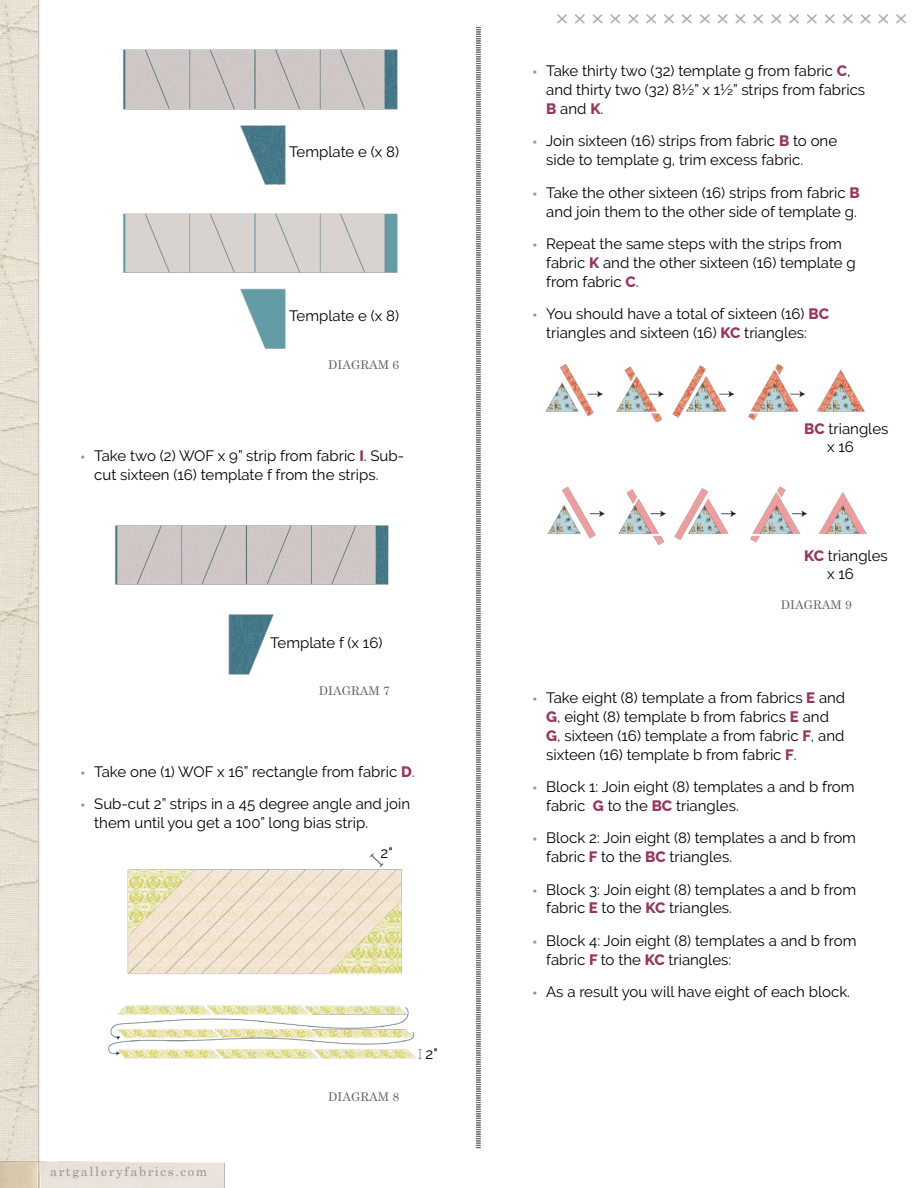
<style>
.page{position:relative;width:918px;height:1188px;background:#fff}
.page>*{position:absolute;margin:0;border:0;box-sizing:border-box;transform-origin:0 0}
.t1{font:15px/18.9px "Raleway";color:#000}
.t2{font:12.75px "Century Schoolbook";letter-spacing:.125em;color:#939494}
.t3{font:12px "Century Schoolbook";color:#636466}
.s1{font-family:"Myriad Pro";color:#939598}
.s2{font-weight:800;color:#9a355e}
</style>
<div class="page">
<img style="left:0;top:0;width:40px;height:1154px">
<img style="left:0;top:1154px;width:225px;height:34px">
<svg style="left:557px;top:14px;width:349px;height:10px"></svg>
<svg style="left:476px;top:27px;width:5px;height:1121px"></svg>
<img style="left:123px;top:49px;width:275px;height:61px">
<img style="left:240px;top:125px;width:46px;height:60px">
<img style="left:123px;top:213px;width:275px;height:60px">
<img style="left:240px;top:288px;width:46px;height:61px">
<img style="left:115px;top:525px;width:274px;height:60px">
<img style="left:228px;top:614px;width:46px;height:61px">
<img style="left:127px;top:853px;width:275px;height:121px">
<img style="left:108px;top:1005px;width:314px;height:54px">
<img style="left:545px;top:363px;width:320px;height:59px">
<img style="left:548px;top:486px;width:319px;height:59px">
<p class="t1" style="left:289px;top:142px;width:111px">Template e (x 8)</p>
<p class="t1" style="left:289px;top:307px;width:111px">Template e (x 8)</p>
<p class="t3" style="left:328px;top:355px;width:72px">DIAGRAM 6</p>
<p class="t1" style="left:94px;top:447px;width:311px;text-indent:-14px"><span class="s1">•</span> Take two (2) WOF x 9” strip from fabric <span class="s2">I</span>. Sub&shy;cut sixteen (16) template f from the strips.</p>
<p class="t1" style="left:270px;top:633px;width:114px">Template f (x 16)</p>
<p class="t3" style="left:319px;top:680px;width:72px">DIAGRAM 7</p>
<p class="t1" style="left:81px;top:762px;width:335px"><span class="s1">•</span> Take one (1) WOF x 16” rectangle from fabric <span class="s2">D</span>.</p>
<p class="t1" style="left:94px;top:795px;width:317px;text-indent:-14px"><span class="s1">•</span> Sub-cut 2” strips in a 45 degree angle and join them until you get a 100” long bias strip.</p>
<p class="t1" style="left:381px;top:843px;width:14px">2"</p>
<p class="t2" style="left:50px;top:1161px;width:159px">artgalleryfabrics.com</p>
<p class="t3" style="left:328px;top:1086px;width:72px">DIAGRAM 8</p>
<p class="t1" style="left:426px;top:1044px;width:14px">2"</p>
<p class="t1" style="left:546px;top:61px;width:321px;text-indent:-14px"><span class="s1">•</span> Take thirty two (32) template g from fabric <span class="s2">C</span>, and thirty two (32) 8½” x 1½” strips from fabrics<br><span class="s2">B</span> and <span class="s2">K</span>.</p>
<p class="t1" style="left:546px;top:132px;width:292px;text-indent:-14px"><span class="s1">•</span> Join sixteen (16) strips from fabric <span class="s2">B</span> to one side to template g, trim excess fabric.</p>
<p class="t1" style="left:533px;top:183px;width:329px;text-align:right"><span class="s1">•</span> Take the other sixteen (16) strips from fabric <span class="s2">B </span>and join them to the other side of template g.</p>
<p class="t1" style="left:546px;top:234px;width:311px;text-indent:-14px"><span class="s1">•</span> Repeat the same steps with the strips from fabric <span class="s2">K</span> and the other sixteen (16) template g from fabric <span class="s2">C</span>.</p>
<p class="t1" style="left:533px;top:304px;width:298px;text-align:center"><span class="s1">•</span> You should have a total of sixteen (16) <span class="s2">BC </span>triangles and sixteen (16) <span class="s2">KC</span> triangles:</p>
<p class="t1" style="left:827px;top:419px;width:63px;line-height:18.3px;text-indent:-23px"><span class="s2">BC</span> triangles x 16</p>
<p class="t1" style="left:827px;top:546px;width:62px;line-height:18.3px;text-indent:-23px"><span class="s2">KC</span> triangles x 16</p>
<p class="t3" style="left:781px;top:594px;width:72px">DIAGRAM 9</p>
<p class="t1" style="left:546px;top:688px;width:301px;text-indent:-14px"><span class="s1">•</span> Take eight (8) template a from fabrics <span class="s2">E</span> and <span class="s2">G</span>, eight (8) template b from fabrics <span class="s2">E</span> and <span class="s2">G</span>, sixteen (16) template a from fabric <span class="s2">F</span>, and sixteen (16) template b from fabric <span class="s2">F</span>.</p>
<p class="t1" style="left:546px;top:777px;width:310px;text-indent:-14px"><span class="s1">•</span> Block 1: Join eight (8) templates a and b from fabric <span class="s2">G</span> to the <span class="s2">BC</span> triangles.</p>
<p class="t1" style="left:546px;top:829px;width:311px;text-indent:-14px"><span class="s1">•</span> Block 2: Join eight (8) templates a and b from fabric <span class="s2">F</span> to the <span class="s2">BC</span> triangles.</p>
<p class="t1" style="left:546px;top:880px;width:312px;text-indent:-14px"><span class="s1">•</span> Block 3: Join eight (8) templates a and b from fabric <span class="s2">E</span> to the <span class="s2">KC</span> triangles.</p>
<p class="t1" style="left:546px;top:931px;width:312px;text-indent:-14px"><span class="s1">•</span> Block 4: Join eight (8) templates a and b from fabric <span class="s2">F</span> to the <span class="s2">KC</span> triangles:</p>
<p class="t1" style="left:533px;top:982px;width:319px"><span class="s1">•</span> As a result you will have eight of each block.</p>
</div>
